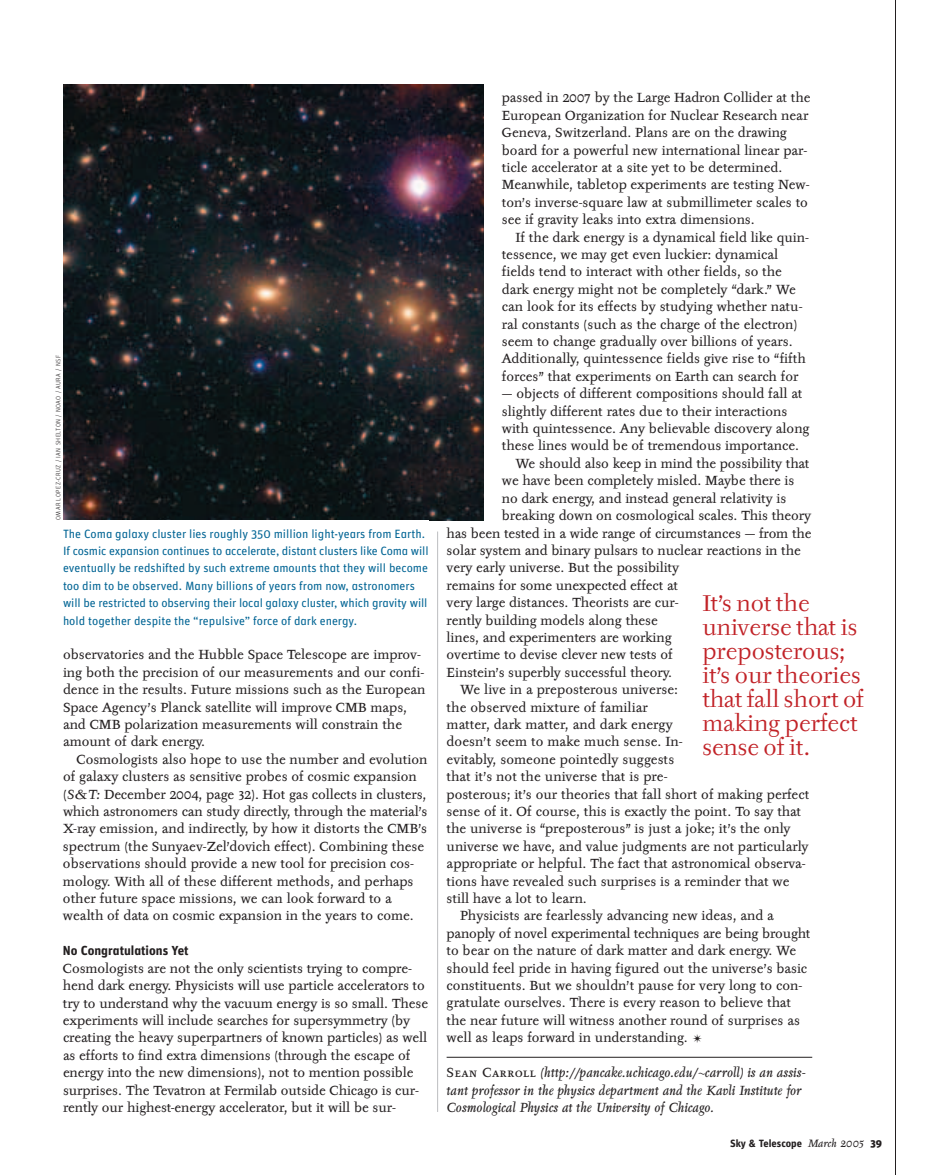
<style>
.page{position:relative;width:945px;height:1175px;background:#fff}
.page>*{position:absolute;margin:0;border:0;box-sizing:border-box;transform-origin:0 0}
.t1{font:22.5px/24px "Tyfa ITC";color:#c12227}
.t2{font:13.05px/17.4px "Tyfa Text";color:#231f20}
.t3{font:italic 13.05px/17.4px "Tyfa Text";color:#231f20}
.t4{font:13.05px "Unit Bold Alternate";color:#231f20}
.t5{font:12px/17.4px "Unit Regular Alternate";color:#006494}
.t6{font:10.5px "Unit Bold Alternate";color:#231f20}
.t7{font:6.45px "Unit Light Alternate";letter-spacing:.06em;color:#231f20}
.s1{font-style:italic}
.s2{font-family:"Tyfa Text Caps";font-style:normal}
.s3{font-family:"Tyfa Text";font-style:italic}
.s4{font-family:"Unit";font-weight:900}
</style>
<div class="page">
<hr style="left:895px;top:0;width:1px;height:1174px;background:#231f20">
<hr style="left:447px;top:1056px;width:365px;height:1px;background:#231f20">
<img style="left:63px;top:85px;width:421px;height:435px">
<hr style="left:437px;top:531px;width:1px;height:581px;background:#bcbdc0">
<p class="t7" style="left:56px;top:520px;width:166px;rotate:-90deg">OMAR LOPEZ-CRUZ / IAN SHELTON / NOAO / AURA / NSF</p>
<p class="t5" style="left:63px;top:526px;width:367px">The Coma galaxy cluster lies roughly 350 million light-years from Earth.<br>If cosmic expansion continues to accelerate, distant clusters like Coma will eventually be redshifted by such extreme amounts that they will become too dim to be observed. Many billions of years from now, astronomers will be restricted to observing their local galaxy cluster, which gravity will hold together despite the “repulsive” force of dark energy.</p>
<p class="t2" style="left:63px;top:646px;width:364px">observatories and the Hubble Space Telescope are improv&shy;ing both the precision of our measurements and our confi&shy;dence in the results. Future missions such as the European Space Agency’s Planck satellite will improve CMB maps, and CMB polarization measurements will constrain the amount of dark energy.</p>
<p class="t2" style="left:63px;top:751px;width:366px;text-indent:14px">Cosmologists also hope to use the number and evolution of galaxy clusters as sensitive probes of cosmic expansion (<span class="s1">S&amp;T:</span> December 2004, page 32). Hot gas collects in clusters, which astronomers can study directly, through the material’s X-ray emission, and indirectly, by how it distorts the CMB’s spectrum (the Sunyaev-Zel’dovich effect). Combining these observations should provide a new tool for precision cos&shy;mology. With all of these different methods, and perhaps other future space missions, we can look forward to a wealth of data on cosmic expansion in the years to come.</p>
<p class="t4" style="left:63px;top:946px;width:127px">No Congratulations Yet</p>
<p class="t2" style="left:63px;top:960px;width:367px">Cosmologists are not the only scientists trying to compre&shy;hend dark energy. Physicists will use particle accelerators to try to understand why the vacuum energy is so small. These experiments will include searches for supersymmetry (by creating the heavy superpartners of known particles) as well as efforts to find extra dimensions (through the escape of energy into the new dimensions), not to mention possible surprises. The Tevatron at Fermilab outside Chicago is cur&shy;rently our highest-energy accelerator, but it will be sur-</p>
<p class="t2" style="left:502px;top:90px;width:310px">passed in 2007 by the Large Hadron Collider at the European Organization for Nuclear Research near Geneva, Switzerland. Plans are on the drawing board for a powerful new international linear par&shy;ticle accelerator at a site yet to be determined.<br>Meanwhile, tabletop experiments are testing New&shy;ton’s inverse-square law at submillimeter scales to see if gravity leaks into extra dimensions.</p>
<p class="t2" style="left:502px;top:229px;width:309px;text-indent:14px">If the dark energy is a dynamical field like quin&shy;tessence, we may get even luckier: dynamical fields tend to interact with other fields, so the dark energy might not be completely “dark.” We can look for its effects by studying whether natu&shy;ral constants (such as the charge of the electron) seem to change gradually over billions of years.<br>Additionally, quintessence fields give rise to “fifth forces” that experiments on Earth can search for</p>
<p class="t2" style="left:502px;top:385px;width:302px">— objects of different compositions should fall at</p>
<p class="t2" style="left:502px;top:403px;width:287px">slightly different rates due to their interactions</p>
<p class="t2" style="left:502px;top:420px;width:309px">with quintessence. Any believable discovery along</p>
<p class="t2" style="left:502px;top:438px;width:299px">these lines would be of tremendous importance.</p>
<p class="t2" style="left:515px;top:455px;width:296px">We should also keep in mind the possibility that</p>
<p class="t2" style="left:502px;top:472px;width:294px">we have been completely misled. Maybe there is</p>
<p class="t2" style="left:502px;top:490px;width:286px">no dark energy, and instead general relativity is</p>
<p class="t2" style="left:502px;top:507px;width:311px">breaking down on cosmological scales. This theory</p>
<p class="t2" style="left:447px;top:525px;width:366px">has been tested in a wide range of circumstances — from the</p>
<p class="t2" style="left:447px;top:542px;width:356px">solar system and binary pulsars to nuclear reactions in the</p>
<p class="t2" style="left:447px;top:559px;width:234px">very early universe. But the possibility</p>
<p class="t2" style="left:447px;top:577px;width:233px">remains for some unexpected effect at</p>
<p class="t2" style="left:447px;top:594px;width:234px">very large distances. Theorists are cur-</p>
<p class="t2" style="left:447px;top:612px;width:213px">rently building models along these</p>
<p class="t2" style="left:447px;top:629px;width:227px">lines, and experimenters are working</p>
<p class="t2" style="left:447px;top:646px;width:228px">overtime to devise clever new tests of</p>
<p class="t2" style="left:447px;top:664px;width:227px">Einstein’s superbly successful theory.</p>
<p class="t2" style="left:460px;top:681px;width:220px">We live in a preposterous universe:</p>
<p class="t2" style="left:447px;top:699px;width:203px">the observed mixture of familiar</p>
<p class="t2" style="left:447px;top:716px;width:228px">matter, dark matter, and dark energy</p>
<p class="t2" style="left:447px;top:733px;width:238px">doesn’t seem to make much sense. In-</p>
<p class="t2" style="left:447px;top:751px;width:229px">evitably, someone pointedly suggests</p>
<p class="t2" style="left:447px;top:768px;width:222px">that it’s not the universe that is pre-</p>
<p class="t2" style="left:447px;top:786px;width:364px">posterous; it’s our theories that fall short of making perfect</p>
<p class="t2" style="left:447px;top:803px;width:356px">sense of it. Of course, this is exactly the point. To say that</p>
<p class="t2" style="left:447px;top:820px;width:345px">the universe is “preposterous” is just a joke; it’s the only</p>
<p class="t2" style="left:447px;top:838px;width:363px">universe we have, and value judgments are not particularly</p>
<p class="t2" style="left:447px;top:855px;width:360px">appropriate or helpful. The fact that astronomical observa-</p>
<p class="t2" style="left:447px;top:873px;width:344px">tions have revealed such surprises is a reminder that we</p>
<p class="t2" style="left:447px;top:890px;width:142px">still have a lot to learn.</p>
<p class="t2" style="left:460px;top:907px;width:315px">Physicists are fearlessly advancing new ideas, and a</p>
<p class="t2" style="left:447px;top:925px;width:365px">panoply of novel experimental techniques are being brought</p>
<p class="t2" style="left:447px;top:942px;width:351px">to bear on the nature of dark matter and dark energy. We</p>
<p class="t2" style="left:447px;top:960px;width:362px">should feel pride in having figured out the universe’s basic</p>
<p class="t2" style="left:447px;top:977px;width:357px">constituents. But we shouldn’t pause for very long to con-</p>
<p class="t2" style="left:447px;top:994px;width:346px">gratulate ourselves. There is every reason to believe that</p>
<p class="t2" style="left:447px;top:1012px;width:355px">the near future will witness another round of surprises as</p>
<p class="t2" style="left:447px;top:1029px;width:243px">well as leaps forward in understanding.</p>
<p class="t3" style="left:447px;top:1064px;width:361px"><span class="s2">Sean Carroll</span> (http://pancake.uchicago.edu/~carroll) is an assis&shy;tant professor in the physics department and the Kavli Institute for<br>Cosmological Physics at the University of Chicago.</p>
<h1 class="t1" style="left:702px;top:592px;width:163px">It’s not the universe that is preposterous; it’s our theories that fall short of making perfect sense of it.</h1>
<p class="t6" style="left:730px;top:1139px;width:153px">Sky &amp; Telescope <span class="s3">March 2005</span> <span class="s4">39</span></p>
</div>
